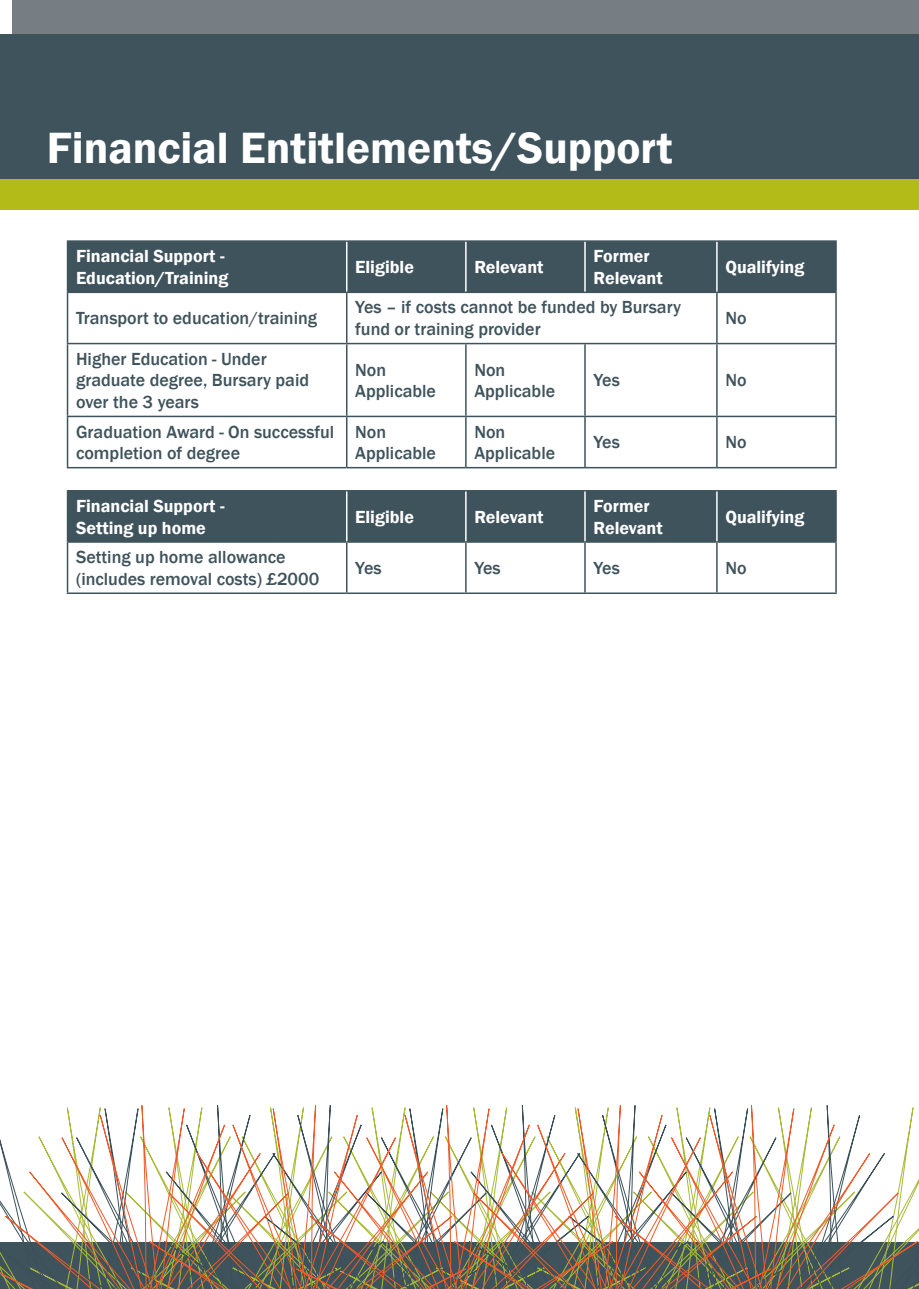
<style>
.page{position:relative;width:919px;height:1289px;background:#fff}
.page>*{position:absolute;margin:0;border:0;box-sizing:border-box;transform-origin:0 0}
.t1{font:600 45px "Franklin Gothic";color:#fff}
.t2{font:500 18px/21.6px "Franklin Gothic";color:#3f535c}
.t3{font:600 18px/21.6px "Franklin Gothic";color:#fff}
</style>
<div class="page">
<div style="left:0;top:158px;width:918px;height:51px;background:#b2bb18"></div>
<div style="left:13px;top:0;width:905px;height:35px;background:#767d83"></div>
<div style="left:0;top:34px;width:918px;height:144px;background:#3f535c"></div>
<div style="left:68px;top:242px;width:767px;height:49px;background:#3f535c"></div>
<hr style="left:67px;top:240px;width:280px;height:2px;background:#3f535c">
<hr style="left:67px;top:242px;width:1px;height:49px;background:#3f535c">
<hr style="left:347px;top:240px;width:119px;height:2px;background:#3f535c">
<hr style="left:466px;top:240px;width:119px;height:2px;background:#3f535c">
<hr style="left:585px;top:240px;width:131px;height:2px;background:#3f535c">
<hr style="left:716px;top:240px;width:120px;height:2px;background:#3f535c">
<hr style="left:835px;top:242px;width:1px;height:49px;background:#3f535c">
<hr style="left:67px;top:291px;width:280px;height:2px;background:#3f535c">
<hr style="left:67px;top:293px;width:1px;height:50px;background:#3f535c">
<hr style="left:347px;top:291px;width:119px;height:2px;background:#3f535c">
<hr style="left:346px;top:293px;width:1px;height:50px;background:#3f535c">
<hr style="left:466px;top:291px;width:119px;height:2px;background:#3f535c">
<hr style="left:585px;top:291px;width:131px;height:2px;background:#3f535c">
<hr style="left:716px;top:291px;width:120px;height:2px;background:#3f535c">
<hr style="left:716px;top:293px;width:1px;height:50px;background:#3f535c">
<hr style="left:835px;top:293px;width:1px;height:50px;background:#3f535c">
<hr style="left:67px;top:343px;width:280px;height:1px;background:#3f535c">
<hr style="left:67px;top:344px;width:1px;height:71px;background:#3f535c">
<hr style="left:347px;top:343px;width:119px;height:1px;background:#3f535c">
<hr style="left:346px;top:344px;width:1px;height:71px;background:#3f535c">
<hr style="left:466px;top:343px;width:119px;height:1px;background:#3f535c">
<hr style="left:465px;top:344px;width:1px;height:71px;background:#3f535c">
<hr style="left:585px;top:343px;width:131px;height:1px;background:#3f535c">
<hr style="left:584px;top:344px;width:1px;height:71px;background:#3f535c">
<hr style="left:716px;top:343px;width:120px;height:1px;background:#3f535c">
<hr style="left:716px;top:344px;width:1px;height:71px;background:#3f535c">
<hr style="left:835px;top:344px;width:1px;height:71px;background:#3f535c">
<hr style="left:67px;top:415px;width:280px;height:2px;background:#3f535c">
<hr style="left:67px;top:417px;width:1px;height:50px;background:#3f535c">
<hr style="left:347px;top:415px;width:119px;height:2px;background:#3f535c">
<hr style="left:346px;top:417px;width:1px;height:50px;background:#3f535c">
<hr style="left:466px;top:415px;width:119px;height:2px;background:#3f535c">
<hr style="left:465px;top:417px;width:1px;height:50px;background:#3f535c">
<hr style="left:585px;top:415px;width:131px;height:2px;background:#3f535c">
<hr style="left:584px;top:417px;width:1px;height:50px;background:#3f535c">
<hr style="left:716px;top:415px;width:120px;height:2px;background:#3f535c">
<hr style="left:716px;top:417px;width:1px;height:50px;background:#3f535c">
<hr style="left:835px;top:417px;width:1px;height:50px;background:#3f535c">
<hr style="left:67px;top:467px;width:280px;height:1px;background:#3f535c">
<hr style="left:347px;top:467px;width:119px;height:1px;background:#3f535c">
<hr style="left:466px;top:467px;width:119px;height:1px;background:#3f535c">
<hr style="left:585px;top:467px;width:131px;height:1px;background:#3f535c">
<hr style="left:716px;top:467px;width:120px;height:1px;background:#3f535c">
<hr style="left:346px;top:242px;width:1px;height:49px;background:#fff">
<hr style="left:465px;top:242px;width:1px;height:49px;background:#fff">
<hr style="left:584px;top:242px;width:1px;height:49px;background:#fff">
<hr style="left:716px;top:242px;width:1px;height:49px;background:#fff">
<div style="left:68px;top:491px;width:767px;height:50px;background:#3f535c"></div>
<hr style="left:67px;top:490px;width:280px;height:1px;background:#3f535c">
<hr style="left:67px;top:491px;width:1px;height:50px;background:#3f535c">
<hr style="left:347px;top:490px;width:119px;height:1px;background:#3f535c">
<hr style="left:466px;top:490px;width:119px;height:1px;background:#3f535c">
<hr style="left:585px;top:490px;width:131px;height:1px;background:#3f535c">
<hr style="left:716px;top:490px;width:120px;height:1px;background:#3f535c">
<hr style="left:835px;top:491px;width:1px;height:50px;background:#3f535c">
<hr style="left:67px;top:541px;width:280px;height:1px;background:#3f535c">
<hr style="left:67px;top:542px;width:1px;height:50px;background:#3f535c">
<hr style="left:347px;top:541px;width:119px;height:1px;background:#3f535c">
<hr style="left:346px;top:542px;width:1px;height:50px;background:#3f535c">
<hr style="left:466px;top:541px;width:119px;height:1px;background:#3f535c">
<hr style="left:465px;top:542px;width:1px;height:50px;background:#3f535c">
<hr style="left:585px;top:541px;width:131px;height:1px;background:#3f535c">
<hr style="left:584px;top:542px;width:1px;height:50px;background:#3f535c">
<hr style="left:716px;top:541px;width:120px;height:1px;background:#3f535c">
<hr style="left:716px;top:542px;width:1px;height:50px;background:#3f535c">
<hr style="left:835px;top:542px;width:1px;height:50px;background:#3f535c">
<hr style="left:67px;top:592px;width:280px;height:2px;background:#3f535c">
<hr style="left:347px;top:592px;width:119px;height:2px;background:#3f535c">
<hr style="left:466px;top:592px;width:119px;height:2px;background:#3f535c">
<hr style="left:585px;top:592px;width:131px;height:2px;background:#3f535c">
<hr style="left:716px;top:592px;width:120px;height:2px;background:#3f535c">
<hr style="left:346px;top:491px;width:1px;height:50px;background:#fff">
<hr style="left:465px;top:491px;width:1px;height:50px;background:#fff">
<hr style="left:584px;top:491px;width:1px;height:50px;background:#fff">
<hr style="left:716px;top:491px;width:1px;height:50px;background:#fff">
<svg style="left:473px;top:1105px;width:441px;height:31px"></svg>
<svg style="left:497px;top:1114px;width:417px;height:22px"></svg>
<svg style="left:0;top:1136px;width:918px;height:152px"></svg>
<p class="t1" style="left:47px;top:121px;width:627px">Financial Entitlements/Support</p>
<p class="t3" style="left:76px;top:246px;width:154px">Financial Support -<br>Education/Training</p>
<p class="t3" style="left:355px;top:256px;width:60px">Eligible</p>
<p class="t3" style="left:474px;top:256px;width:71px">Relevant</p>
<p class="t3" style="left:593px;top:246px;width:71px">Former<br>Relevant</p>
<p class="t3" style="left:725px;top:256px;width:81px">Qualifying</p>
<p class="t2" style="left:76px;top:308px;width:242px">Transport to education/training</p>
<p class="t2" style="left:355px;top:297px;width:327px">Yes – if costs cannot be funded by Bursary fund or training provider</p>
<p class="t2" style="left:725px;top:308px;width:23px">No</p>
<p class="t2" style="left:76px;top:348px;width:234px">Higher Education - Under graduate degree, Bursary paid over the 3 years</p>
<p class="t2" style="left:355px;top:359px;width:82px">Non<br>Applicable</p>
<p class="t2" style="left:474px;top:359px;width:82px">Non<br>Applicable</p>
<p class="t2" style="left:593px;top:370px;width:28px">Yes</p>
<p class="t2" style="left:725px;top:370px;width:23px">No</p>
<p class="t2" style="left:76px;top:421px;width:260px">Graduation Award - On successful completion of degree</p>
<p class="t2" style="left:355px;top:421px;width:82px">Non<br>Applicable</p>
<p class="t2" style="left:474px;top:421px;width:82px">Non<br>Applicable</p>
<p class="t2" style="left:593px;top:432px;width:28px">Yes</p>
<p class="t2" style="left:725px;top:432px;width:23px">No</p>
<p class="t3" style="left:76px;top:495px;width:150px">Financial Support -<br>Setting up home</p>
<p class="t3" style="left:355px;top:506px;width:60px">Eligible</p>
<p class="t3" style="left:474px;top:506px;width:71px">Relevant</p>
<p class="t3" style="left:593px;top:495px;width:71px">Former<br>Relevant</p>
<p class="t3" style="left:725px;top:506px;width:81px">Qualifying</p>
<p class="t2" style="left:76px;top:546px;width:245px">Setting up home allowance (includes removal costs) £2000</p>
<p class="t2" style="left:355px;top:557px;width:28px">Yes</p>
<p class="t2" style="left:474px;top:557px;width:28px">Yes</p>
<p class="t2" style="left:593px;top:557px;width:28px">Yes</p>
<p class="t2" style="left:725px;top:557px;width:23px">No</p>
</div>
